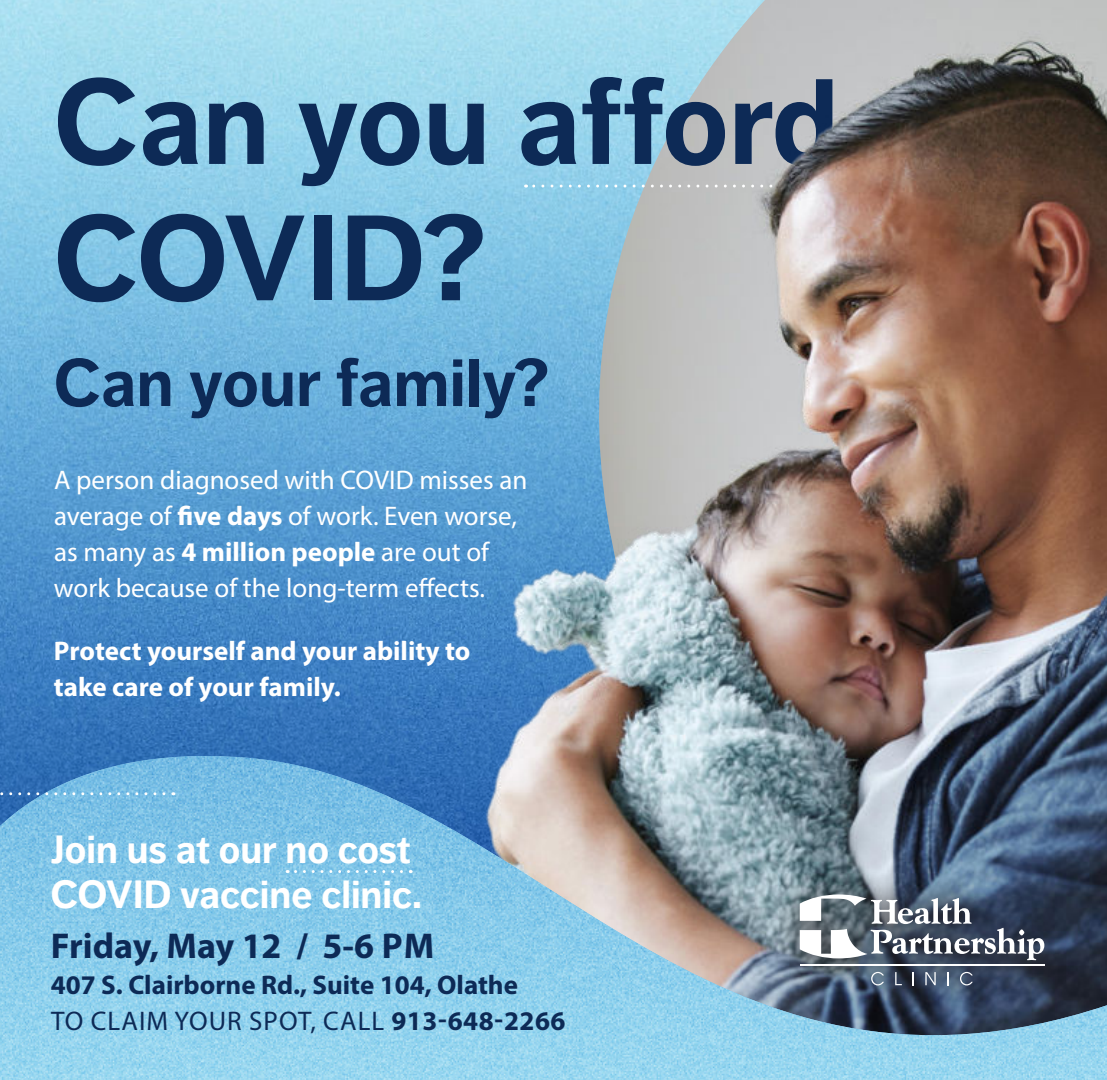
<style>
.page{position:relative;width:1107px;height:1080px;background:#fff}
.page>*{position:absolute;margin:0;border:0;box-sizing:border-box;transform-origin:0 0}
.t1{font:700 120px/136.2px "Dagny Pro";color:#0d2a56}
.t2{font:700 66.6px "Dagny Pro";color:#0d2a56}
.t3{font:700 39px/45px "Dagny Pro";color:#fff}
.t4{font:700 36px "Myriad Pro";color:#0d2a56}
.t5{font:27px/36px "Myriad Pro";color:#fff}
.t6{font:700 27px/36px "Myriad Pro";color:#0d2a56}
.t7{font:700 27px/36px "Myriad Pro";color:#fff}
.s1{font-weight:700}
.s2{font-weight:400}
</style>
<div class="page">
<img style="left:0;top:0;width:378px;height:735px">
<img style="left:378px;top:0;width:729px;height:735px">
<img style="left:0;top:735px;width:1107px;height:21px">
<img style="left:0;top:756px;width:1107px;height:324px">
<svg style="left:0;top:792px;width:164px;height:3px"></svg>
<svg style="left:287px;top:870px;width:114px;height:3px"></svg>
<div style="left:771px;top:866px;width:301px;height:148px;background:#231f20;opacity:.75"></div>
<svg style="left:800px;top:895px;width:244px;height:65px"></svg>
<hr style="left:800px;top:965px;width:244px;height:1px;background:#fff">
<svg style="left:871px;top:972px;width:13px;height:13px"></svg>
<svg style="left:895px;top:972px;width:7px;height:13px"></svg>
<svg style="left:912px;top:972px;width:2px;height:13px"></svg>
<svg style="left:925px;top:972px;width:11px;height:13px"></svg>
<svg style="left:947px;top:972px;width:2px;height:13px"></svg>
<svg style="left:960px;top:972px;width:13px;height:13px"></svg>
<h1 class="t1" style="left:54px;top:63px;width:786px">Can you afford<br>COVID?</h1>
<h2 class="t2" style="left:54px;top:358px;width:496px">Can your family?</h2>
<p class="t5" style="left:54px;top:464px;width:475px">A person diagnosed with COVID misses an average of <span class="s1">five days</span> of work. Even worse, as many as <span class="s1">4 million people</span> are out of work because of the long-term effects.</p>
<p class="t7" style="left:54px;top:635px;width:418px">Protect yourself and your ability to take care of your family.</p>
<h3 class="t3" style="left:51px;top:830px;width:373px">Join us at our no cost<br>COVID vaccine clinic.</h3>
<h3 class="t4" style="left:51px;top:932px;width:385px">Friday, May 12 / 5-6 PM</h3>
<p class="t6" style="left:51px;top:969px;width:516px">407 S. Clairborne Rd., Suite 104, Olathe<br><span class="s2">TO CLAIM YOUR SPOT, CALL</span> 913-648-2266</p>
</div>
